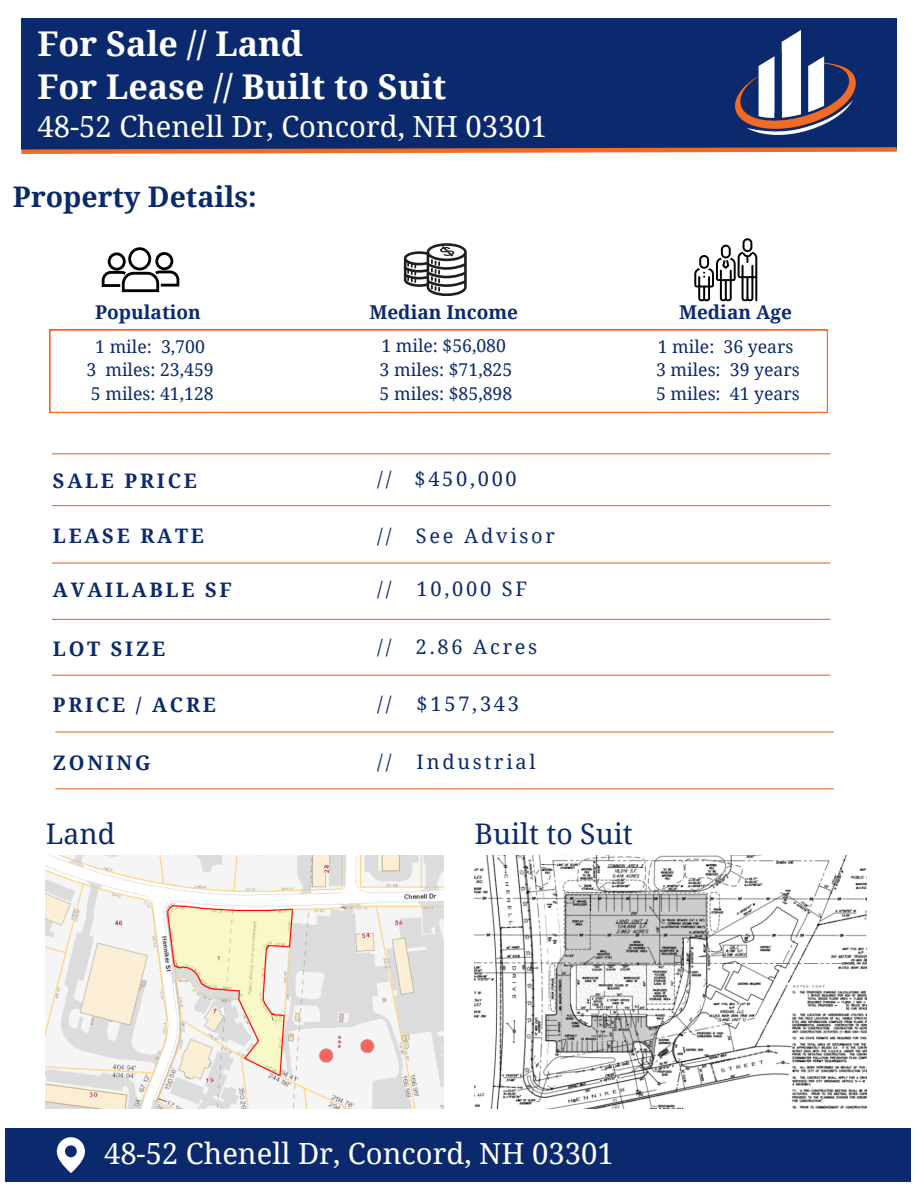
<style>
.page{position:relative;width:918px;height:1188px;background:#fff}
.page>*{position:absolute;margin:0;border:0;box-sizing:border-box;transform-origin:0 0}
.t1{font:700 34.05px "Noto Serif";color:#fff}
.t2{font:29.25px "Noto Serif";color:#fff}
.t3{font:700 28.35px "Noto Serif";color:#0b2a6d}
.t4{font:28.35px "Noto Serif";color:#0b2a6d}
.t5{font:19.95px "Noto Serif";letter-spacing:.135em;color:#0b2a6d}
.t6{font:700 19.95px "Noto Serif";letter-spacing:.135em;color:#0b2a6d}
.t7{font:700 19.05px "Noto Serif";color:#0b2a6d}
.t8{font:17.55px "Noto Serif";color:#0b2a6d}
</style>
<div class="page">
<div style="left:21px;top:18px;width:876px;height:131px;background:#0b2a6d"></div>
<svg style="left:21px;top:147px;width:876px;height:7px"></svg>
<img style="left:736px;top:31px;width:120px;height:104px">
<svg style="left:404px;top:243px;width:63px;height:53px"></svg>
<svg style="left:694px;top:238px;width:63px;height:63px"></svg>
<svg style="left:50px;top:330px;width:778px;height:83px"></svg>
<hr style="left:52px;top:453px;width:778px;height:1px;background:#f36b22">
<hr style="left:52px;top:505px;width:778px;height:1px;background:#f36b22">
<hr style="left:52px;top:563px;width:778px;height:1px;background:#f36b22">
<hr style="left:52px;top:619px;width:778px;height:1px;background:#f36b22">
<hr style="left:52px;top:675px;width:778px;height:1px;background:#f36b22">
<hr style="left:55px;top:731px;width:779px;height:2px;background:#f36b22">
<hr style="left:55px;top:788px;width:779px;height:1px;background:#f36b22">
<div style="left:128px;top:247px;width:23px;height:23px;border:3px solid #000;border-radius:50%"></div>
<div style="left:155px;top:252px;width:18px;height:18px;border:3px solid #000;border-radius:50%"></div>
<svg style="left:102px;top:269px;width:77px;height:23px"></svg>
<div style="left:108px;top:252px;width:18px;height:19px;border:3px solid #000;border-radius:50%"></div>
<div style="left:5px;top:1129px;width:906px;height:53px;background:#0b2a6d"></div>
<svg style="left:57px;top:1137px;width:28px;height:36px"></svg>
<img style="left:475px;top:856px;width:391px;height:253px">
<img style="left:46px;top:856px;width:398px;height:253px">
<p class="t1" style="left:37px;top:20px;width:267px">For Sale // Land</p>
<p class="t1" style="left:37px;top:63px;width:410px">For Lease // Built to Suit</p>
<p class="t2" style="left:37px;top:106px;width:511px">48-52 Chenell Dr, Concord, NH 03301</p>
<p class="t3" style="left:13px;top:177px;width:245px">Property Details:</p>
<p class="t7" style="left:95px;top:299px;width:107px">Population</p>
<p class="t8" style="left:95px;top:334px;width:111px">1 mile: 3,700</p>
<p class="t8" style="left:86px;top:358px;width:129px">3 miles: 23,459</p>
<p class="t8" style="left:91px;top:381px;width:124px">5 miles: 41,128</p>
<p class="t6" style="left:53px;top:466px;width:145px">SALE PRICE</p>
<p class="t6" style="left:53px;top:522px;width:152px">LEASE RATE</p>
<p class="t6" style="left:53px;top:576px;width:181px">AVAILABLE SF</p>
<p class="t6" style="left:53px;top:634px;width:114px">LOT SIZE</p>
<p class="t6" style="left:53px;top:691px;width:165px">PRICE / ACRE</p>
<p class="t6" style="left:53px;top:749px;width:99px">ZONING</p>
<p class="t7" style="left:369px;top:298px;width:150px">Median Income</p>
<p class="t7" style="left:679px;top:299px;width:114px">Median Age</p>
<p class="t8" style="left:658px;top:334px;width:137px">1 mile: 36 years</p>
<p class="t8" style="left:656px;top:358px;width:145px">3 miles: 39 years</p>
<p class="t8" style="left:656px;top:381px;width:145px">5 miles: 41 years</p>
<p class="t8" style="left:381px;top:334px;width:126px">1 mile: $56,080</p>
<p class="t8" style="left:380px;top:357px;width:134px">3 miles: $71,825</p>
<p class="t8" style="left:380px;top:381px;width:134px">5 miles: $85,898</p>
<p class="t5" style="left:377px;top:465px;width:16px">//</p>
<p class="t5" style="left:414px;top:465px;width:104px">$450,000</p>
<p class="t5" style="left:377px;top:522px;width:16px">//</p>
<p class="t5" style="left:416px;top:522px;width:141px">See Advisor</p>
<p class="t5" style="left:377px;top:575px;width:16px">//</p>
<p class="t5" style="left:417px;top:575px;width:112px">10,000 SF</p>
<p class="t5" style="left:377px;top:633px;width:16px">//</p>
<p class="t5" style="left:416px;top:633px;width:123px">2.86 Acres</p>
<p class="t5" style="left:377px;top:690px;width:16px">//</p>
<p class="t5" style="left:417px;top:690px;width:104px">$157,343</p>
<p class="t5" style="left:377px;top:747px;width:16px">//</p>
<p class="t5" style="left:417px;top:747px;width:121px">Industrial</p>
<p class="t4" style="left:46px;top:813px;width:71px">Land</p>
<p class="t4" style="left:475px;top:813px;width:160px">Built to Suit</p>
<p class="t2" style="left:104px;top:1132px;width:511px">48-52 Chenell Dr, Concord, NH 03301</p>
</div>
